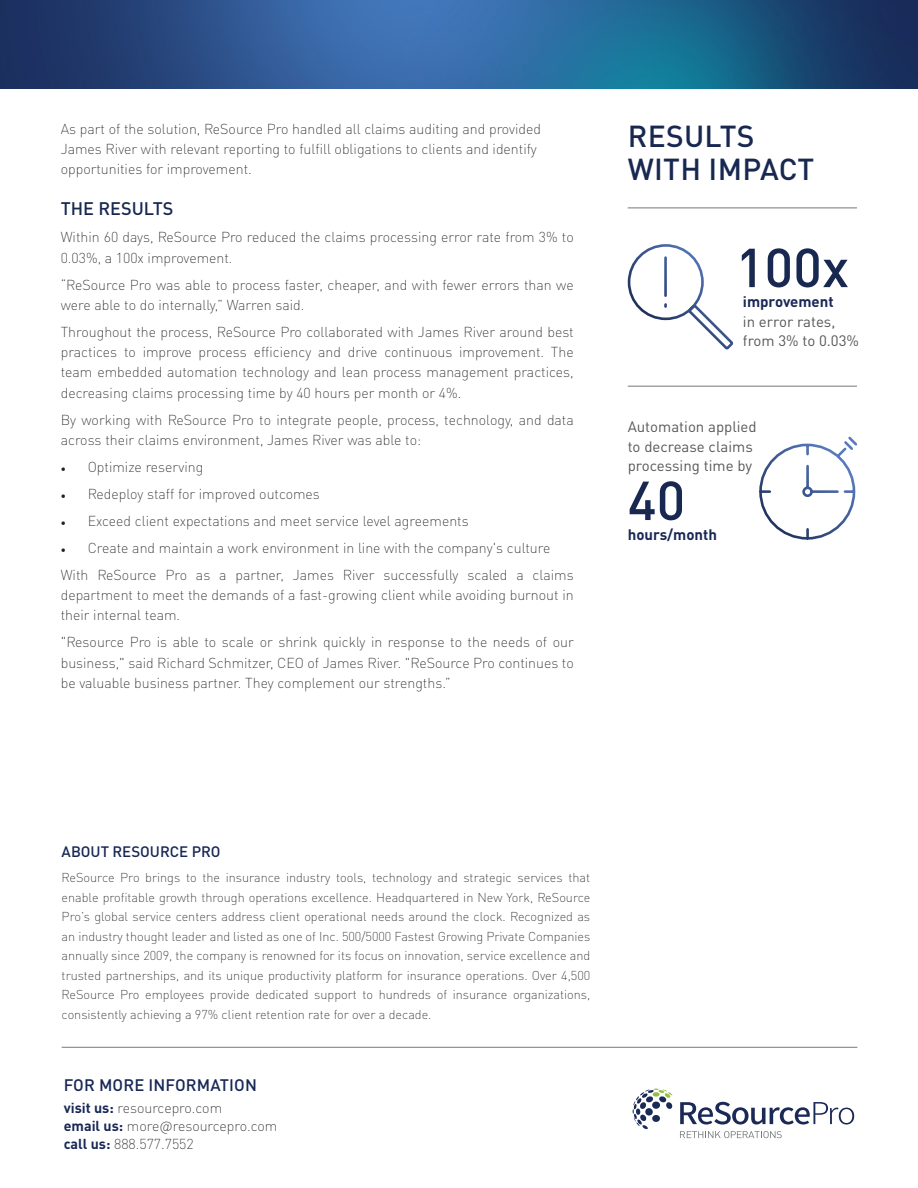
<style>
.page{position:relative;width:918px;height:1188px;background:#fff}
.page>*{position:absolute;margin:0;border:0;box-sizing:border-box;transform-origin:0 0}
.t1{font:500 54px "DINOT";color:#182851}
.t2{font:500 30px "DINOT";letter-spacing:.01em;color:#182851}
.t3{font:500 18px "DINOT";color:#182851}
.t4{font:18px "Adobe Arabic";color:#231f20}
.t5{font:500 16.5px "DINOT";letter-spacing:.01em;color:#172756}
.t6{font:15px/19.5px "DINOT";color:#57585a}
.t7{font:500 15px "DINOT";color:#172756}
.t8{font:700 15px "DINOT";color:#172756}
.Body{font:300 expanded 14.25px/20.2px "DINOT";color:#231f20}
.t9{font:300 expanded 12.75px/19.5px "DINOT";color:#231f20;text-align:justify}
.s1{font-weight:700;color:#172756}
.s2{font-weight:700;font-stretch:normal;color:#172756}
</style>
<div class="page">
<hr style="left:62px;top:1047px;width:795px;height:1px;background:#76787b">
<svg style="left:680px;top:1102px;width:174px;height:23px"></svg>
<svg style="left:633px;top:1089px;width:40px;height:40px"></svg>
<svg style="left:680px;top:1131px;width:102px;height:7px"></svg>
<img style="left:0;top:0;width:918px;height:88px">
<hr style="left:628px;top:208px;width:229px;height:1px;background:#76787b">
<hr style="left:628px;top:386px;width:229px;height:1px;background:#76787b">
<svg style="left:627px;top:244px;width:107px;height:106px"></svg>
<svg style="left:759px;top:436px;width:99px;height:104px"></svg>
<p class="Body" style="left:61px;top:118px;width:482px">As part of the solution, ReSource Pro handled all claims auditing and provided<br>James River with relevant reporting to fulfill obligations to clients and identify opportunities for improvement.</p>
<p class="t3" style="left:61px;top:195px;width:114px">THE RESULTS</p>
<p class="Body" style="left:61px;top:226px;width:515px">Within 60 days, ReSource Pro reduced the claims processing error rate from 3% to<br>0.03%, a 100x improvement.</p>
<p class="Body" style="left:61px;top:274px;width:514px">“ReSource Pro was able to process faster, cheaper, and with fewer errors than we were able to do internally” , Warren said.</p>
<p class="Body" style="left:61px;top:321px;width:515px;text-align:right">Throughout the process, ReSource Pro collaborated with James River around best<br>The</p>
<p class="Body" style="left:61px;top:341px;width:515px">practices<br>team embedded automation technology and lean process management practices, decreasing claims processing time by 40 hours per month or 4%.</p>
<p class="Body" style="left:61px;top:409px;width:515px">By working with ReSource Pro to integrate people, process, technology, and data across their claims environment, James River was able to:</p>
<p class="Body" style="left:88px;top:456px;width:117px">Optimize reserving</p>
<p class="Body" style="left:143px;top:341px;width:51px">improve</p>
<p class="Body" style="left:254px;top:341px;width:59px">efficiency</p>
<p class="Body" style="left:318px;top:341px;width:24px">and</p>
<p class="Body" style="left:348px;top:341px;width:31px">drive</p>
<p class="Body" style="left:384px;top:341px;width:69px">continuous</p>
<p class="Body" style="left:459px;top:341px;width:86px">improvement.</p>
<p class="Body" style="left:124px;top:341px;width:13px">to</p>
<p class="Body" style="left:199px;top:341px;width:50px">process</p>
<p class="t4" style="left:61px;top:455px;width:7px">•</p>
<p class="t4" style="left:61px;top:482px;width:7px">•</p>
<p class="Body" style="left:88px;top:483px;width:234px">Redeploy staff for improved outcomes</p>
<p class="t4" style="left:61px;top:509px;width:7px">•</p>
<p class="Body" style="left:88px;top:510px;width:382px">Exceed client expectations and meet service level agreements</p>
<p class="t4" style="left:61px;top:536px;width:7px">•</p>
<p class="Body" style="left:88px;top:537px;width:464px">Create and maintain a work environment in line with the company s' culture</p>
<p class="Body" style="left:97px;top:564px;width:61px">ReSource</p>
<p class="Body" style="left:61px;top:564px;width:514px">With<br>department to meet the demands of a fast-growing client while avoiding burnout in their internal team.</p>
<p class="Body" style="left:61px;top:631px;width:515px;text-align:justify">"Resource Pro is able to scale or shrink quickly in response to the needs of our business," said Richard Schmitzer, CEO of James River ". ReSource Pro continues to be valuable business partner. They complement our strengths “.</p>
<p class="Body" style="left:165px;top:564px;width:23px">Pro</p>
<p class="Body" style="left:293px;top:564px;width:43px">James</p>
<p class="Body" style="left:343px;top:564px;width:33px">River</p>
<p class="Body" style="left:383px;top:564px;width:77px">successfully</p>
<p class="Body" style="left:467px;top:564px;width:41px">scaled</p>
<p class="Body" style="left:533px;top:564px;width:43px">claims</p>
<p class="Body" style="left:236px;top:564px;width:50px">partner,</p>
<p class="Body" style="left:196px;top:564px;width:16px">as</p>
<p class="Body" style="left:219px;top:564px;width:9px">a</p>
<p class="Body" style="left:516px;top:564px;width:9px">a</p>
<p class="t2" style="left:628px;top:113px;width:128px">RESULTS</p>
<p class="t2" style="left:628px;top:146px;width:188px">WITH IMPACT</p>
<p class="t1" style="left:736px;top:226px;width:115px">100x</p>
<p class="t6" style="left:743px;top:291px;width:118px"><span class="s1">improvement<br></span>in error rates, from 3% to 0.03%</p>
<p class="t6" style="left:628px;top:416px;width:130px">Automation applied to decrease claims processing time by</p>
<p class="t1" style="left:628px;top:459px;width:59px">40</p>
<p class="t8" style="left:628px;top:523px;width:91px">hours/month</p>
<p class="t7" style="left:62px;top:840px;width:160px">ABOUT RESOURCE PRO</p>
<p class="t9" style="left:62px;top:867px;width:530px">ReSource Pro brings to the insurance industry tools, technology and strategic services that enable profitable growth through operations excellence. Headquartered in New York, ReSource Pro s’ global service centers address client operational needs around the clock. Recognized as an industry thought leader and listed as one of Inc. 500/5000 Fastest Growing Private Companies annually since 2009, the company is renowned for its focus on innovation, service excellence and trusted partnerships, and its unique productivity platform for insurance operations. Over 4,500<br>ReSource Pro employees provide dedicated support to hundreds of insurance organizations, consistently achieving a 97% client retention rate for over a decade.</p>
<p class="t5" style="left:64px;top:1072px;width:195px">FOR MORE INFORMATION</p>
<p class="Body" style="left:64px;top:1098px;width:215px;line-height:18px"><span class="s2">visit us:</span> resourcepro.com<br><span class="s2">email us:</span> more@resourcepro.com <span class="s2">call us:</span> 888.577.7552</p>
</div>
